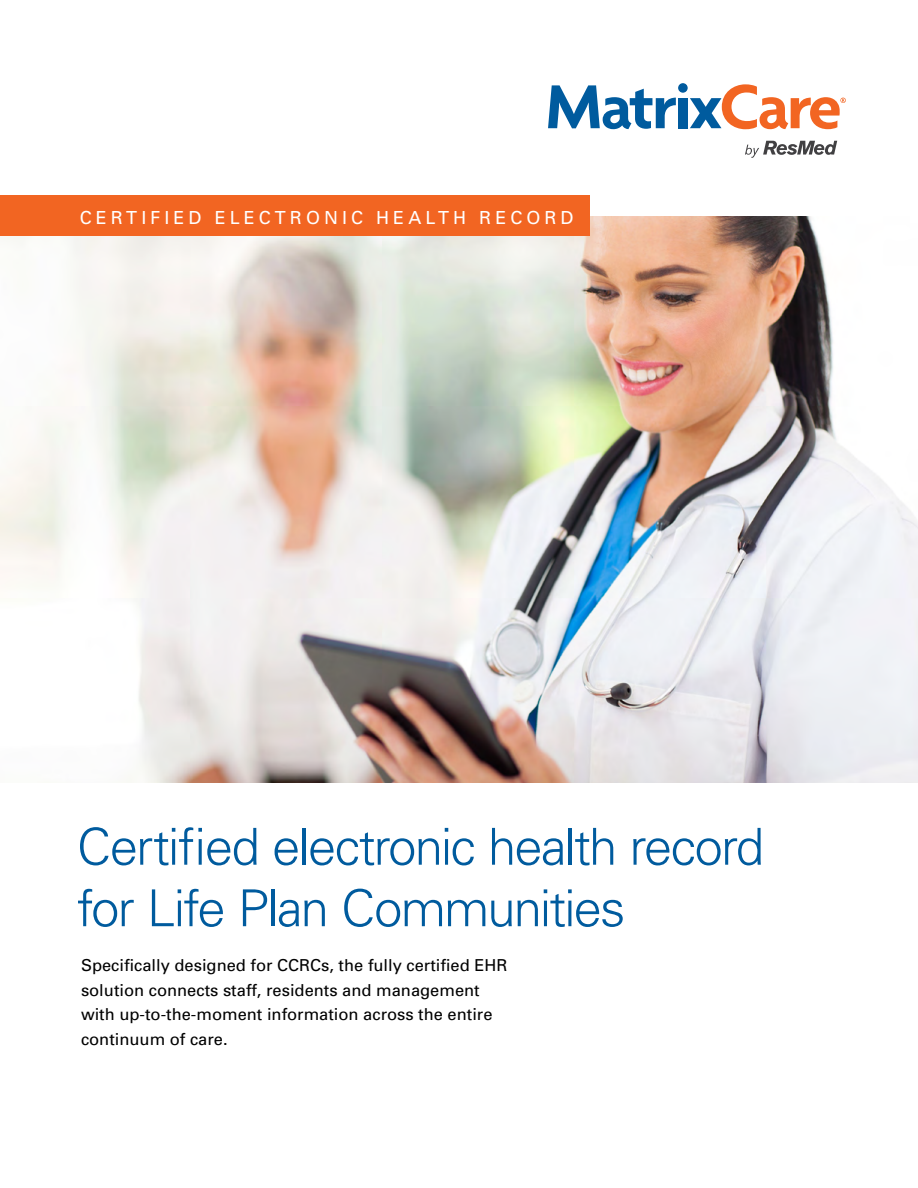
<style>
.page{position:relative;width:918px;height:1188px;background:#fff}
.page>*{position:absolute;margin:0;border:0;box-sizing:border-box;transform-origin:0 0}
.t1{font:300 51px/61.5px "Univers";letter-spacing:-.035em;color:#005b9e}
.t2{font:18px "Univers";letter-spacing:.225em;color:#fff}
.t3{font:16.5px/24.6px "Univers";color:#000}
</style>
<div class="page">
<img style="left:0;top:216px;width:918px;height:567px">
<div style="left:678px;top:98px;width:9px;height:30px;background:#005b9e"></div>
<div style="left:678px;top:83px;width:10px;height:10px;background:#005b9e;border-radius:50%"></div>
<svg style="left:548px;top:85px;width:128px;height:44px"></svg>
<svg style="left:690px;top:84px;width:156px;height:45px"></svg>
<svg style="left:745px;top:141px;width:92px;height:17px"></svg>
<div style="left:0;top:196px;width:590px;height:40px;background:#f26522"></div>
<p class="t2" style="left:80px;top:206px;width:495px">CERTIFIED ELECTRONIC HEALTH RECORD</p>
<h1 class="t1" style="left:77px;top:814px;width:689px">Certified electronic health record for Life Plan Communities</h1>
<p class="t3" style="left:81px;top:953px;width:428px">Specifically designed for CCRCs, the fully certified EHR solution connects staff, residents and management with up-to-the-moment information across the entire continuum of care.</p>
</div>
